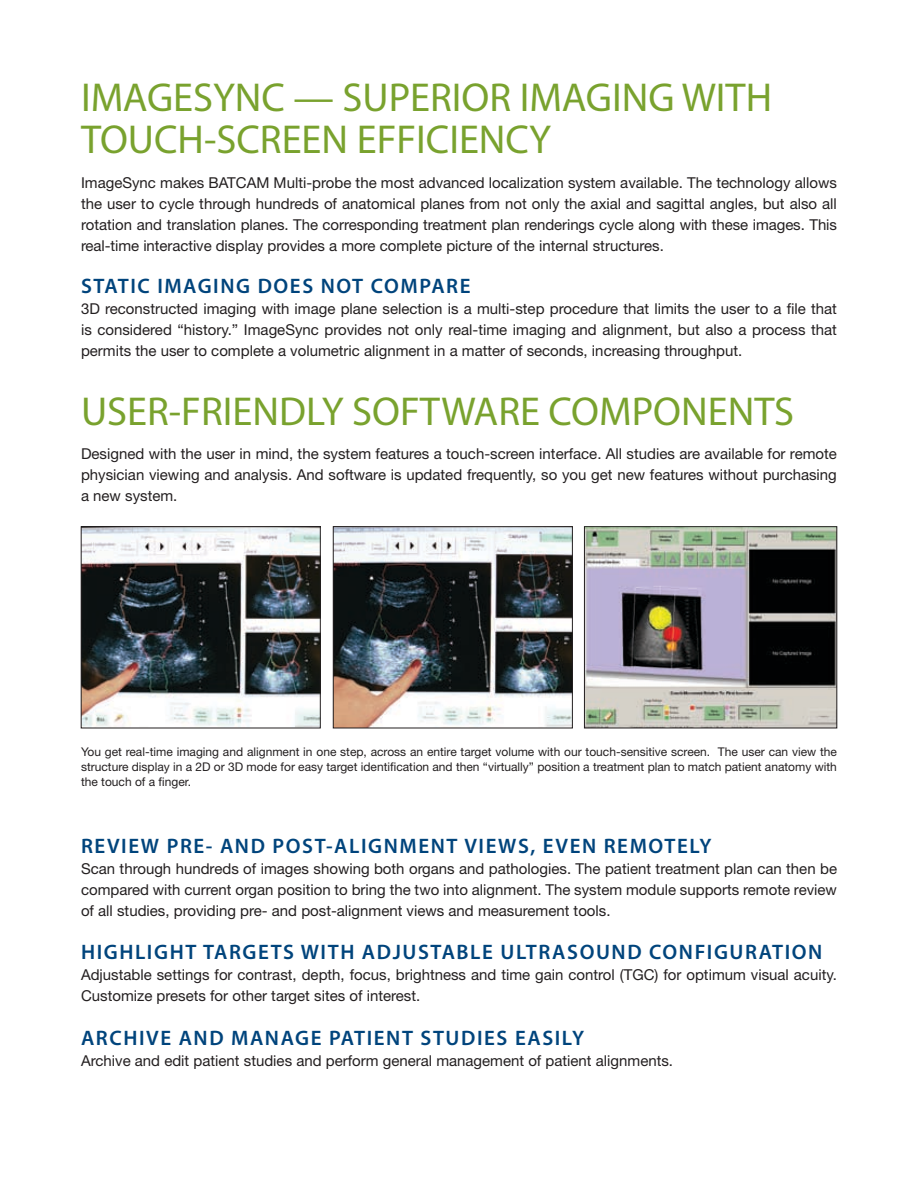
<style>
.page{position:relative;width:918px;height:1188px;background:#fff}
.page>*{position:absolute;margin:0;border:0;box-sizing:border-box;transform-origin:0 0}
.t1{font:40.5px/42px "Myriad Pro";color:#79a22e}
.t2{font:600 21px "Myriad Pro";letter-spacing:.075em;color:#00447c}
.t3{font:15px/21px "Helvetica Neue";color:#231f20;text-align:justify}
.t4{font:12px/15px "Helvetica Neue";color:#231f20;text-align:justify}
</style>
<div class="page">
<img style="left:335px;top:528px;width:236px;height:198px">
<div style="left:333px;top:526px;width:240px;height:202px;border:1px solid #231f20"></div>
<img style="left:83px;top:528px;width:235px;height:198px">
<div style="left:81px;top:526px;width:239px;height:202px;border:1px solid #231f20"></div>
<img style="left:586px;top:528px;width:249px;height:198px">
<div style="left:584px;top:526px;width:253px;height:202px;border:1px solid #231f20"></div>
<h1 class="t1" style="left:81px;top:76px;width:693px">IMAGESYNC — SUPERIOR IMAGING WITH<br>TOUCH-SCREEN EFFICIENCY</h1>
<p class="t3" style="left:81px;top:172px;width:758px">ImageSync makes BATCAM Multi-probe the most advanced localization system available. The technology allows the user to cycle through hundreds of anatomical planes from not only the axial and sagittal angles, but also all rotation and translation planes. The corresponding treatment plan renderings cycle along with these images. This real-time interactive display provides a more complete picture of the internal structures.</p>
<h2 class="t2" style="left:81px;top:272px;width:391px">STATIC IMAGING DOES NOT COMPARE</h2>
<p class="t3" style="left:81px;top:298px;width:758px">3D reconstructed imaging with image plane selection is a multi-step procedure that limits the user to a file that is considered “history.” ImageSync provides not only real-time imaging and alignment, but also a process that permits the user to complete a volumetric alignment in a matter of seconds, increasing throughput.</p>
<h1 class="t1" style="left:81px;top:390px;width:715px">USER-FRIENDLY SOFTWARE COMPONENTS</h1>
<p class="t3" style="left:81px;top:443px;width:757px">Designed with the user in mind, the system features a touch-screen interface. All studies are available for remote physician viewing and analysis. And software is updated frequently, so you get new features without purchasing a new system.</p>
<p class="t4" style="left:81px;top:745px;width:757px">You get real-time imaging and alignment in one step, across an entire target volume with our touch-sensitive screen. The user can view the structure display in a 2D or 3D mode for easy target identification and then “virtually” position a treatment plan to match patient anatomy with the touch of a finger.</p>
<h2 class="t2" style="left:81px;top:832px;width:632px">REVIEW PRE- AND POST-ALIGNMENT VIEWS, EVEN REMOTELY</h2>
<p class="t3" style="left:81px;top:858px;width:758px">Scan through hundreds of images showing both organs and pathologies. The patient treatment plan can then be compared with current organ position to bring the two into alignment. The system module supports remote review of all studies, providing pre- and post-alignment views and measurement tools.</p>
<h2 class="t2" style="left:81px;top:939px;width:743px">HIGHLIGHT TARGETS WITH ADJUSTABLE ULTRASOUND CONFIGURATION</h2>
<p class="t3" style="left:81px;top:964px;width:757px">Adjustable settings for contrast, depth, focus, brightness and time gain control (TGC) for optimum visual acuity.<br>Customize presets for other target sites of interest.</p>
<h2 class="t2" style="left:81px;top:1024px;width:505px">ARCHIVE AND MANAGE PATIENT STUDIES EASILY</h2>
<p class="t3" style="left:81px;top:1050px;width:594px">Archive and edit patient studies and perform general management of patient alignments.</p>
</div>
